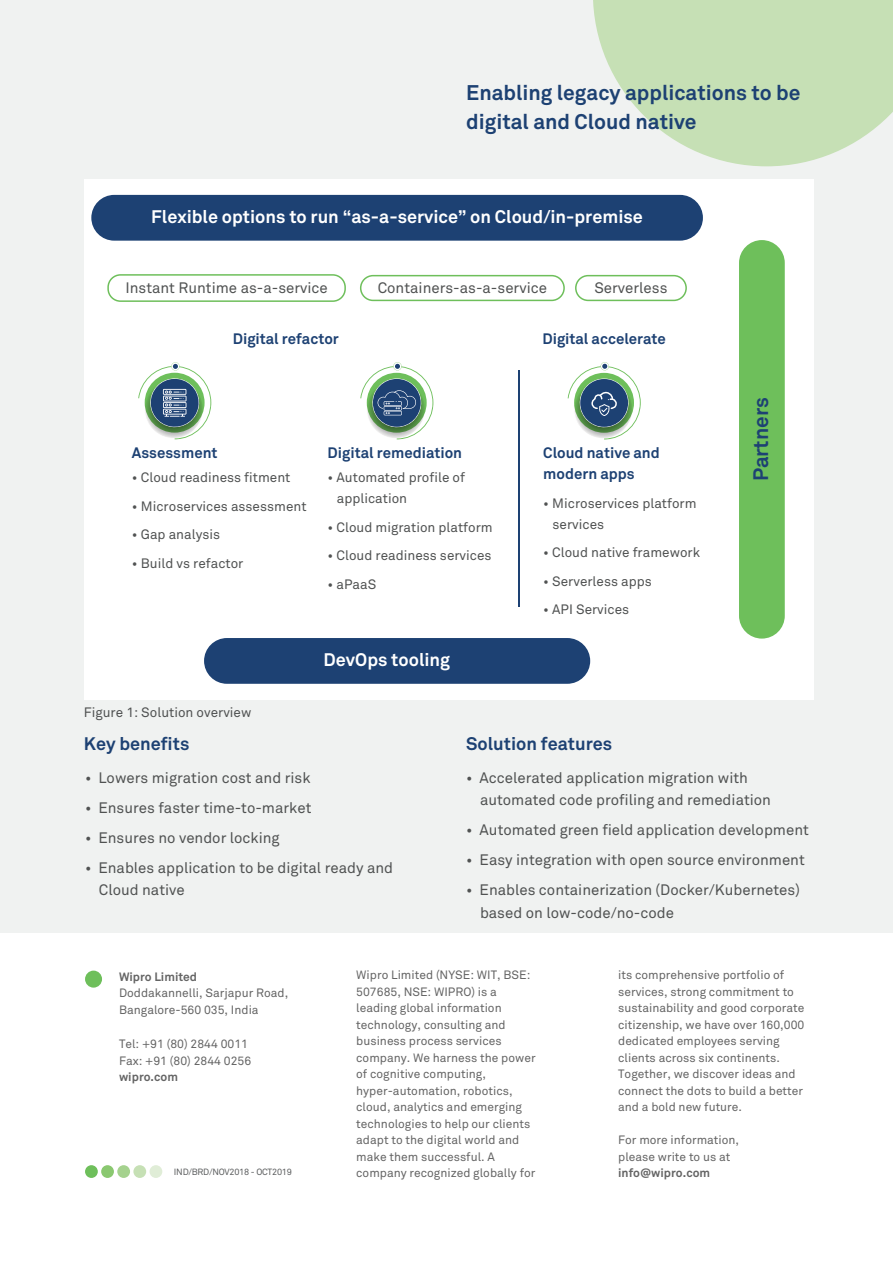
<style>
.page{position:relative;width:893px;height:1263px;background:#fff}
.page>*{position:absolute;margin:0;border:0;box-sizing:border-box;transform-origin:0 0}
.t1{font:700 21px/28.5px "Wipro Akkurat";color:#1d4173}
.t2{font:700 20.85px "Wipro Akkurat";color:#1d4173}
.t3{font:700 18px "Wipro Akkurat";color:#fff}
.t4{font:700 18px "Wipro Akkurat";color:#1d4173}
.t5{font:15px/22.5px "Wipro Akkurat";color:#505252}
.t6{font:700 15px/21px "Wipro Akkurat";color:#1d4173}
.t7{font:13.5px/21px "Wipro Akkurat";color:#505252}
.t8{font:12px/16.5px "Wipro Akkurat";color:#646464}
.t9{font:700 12px "Wipro Akkurat";color:#646464}
.t10{font:9px "Wipro Akkurat";letter-spacing:-.025em;color:#5d5f60}
</style>
<div class="page">
<div style="left:0;top:0;width:893px;height:933px;background:#f0f2f1"></div>
<div style="left:85px;top:1165px;width:13px;height:13px;background:#6ebf5b;border-radius:50%"></div>
<div style="left:101px;top:1165px;width:13px;height:13px;background:#8ac870;border-radius:50%"></div>
<div style="left:117px;top:1165px;width:13px;height:13px;background:#a5d28e;border-radius:50%"></div>
<div style="left:133px;top:1165px;width:13px;height:13px;background:#c6e0b5;border-radius:50%"></div>
<div style="left:150px;top:1165px;width:12px;height:13px;background:#e0edd7;border-radius:50%"></div>
<div style="left:85px;top:970px;width:17px;height:18px;background:#6ebf5b;border-radius:50%"></div>
<svg style="left:593px;top:0;width:300px;height:166px;fill:#c6e0b5"></svg>
<div style="left:84px;top:179px;width:730px;height:521px;background:#fff"></div>
<div style="left:91px;top:195px;width:612px;height:46px;background:#1d4173;border-radius:23px"></div>
<div style="left:204px;top:638px;width:386px;height:46px;background:#1d4173;border-radius:23px"></div>
<div style="left:107px;top:274px;width:239px;height:28px;border:2px solid #6ebf5b;border-radius:12px"></div>
<div style="left:360px;top:275px;width:205px;height:26px;border:2px solid #6ebf5b;border-radius:12px"></div>
<div style="left:575px;top:275px;width:112px;height:26px;border:2px solid #6ebf5b;border-radius:12px"></div>
<svg style="left:568px;top:362px;width:73px;height:77px"></svg>
<svg style="left:360px;top:362px;width:73px;height:77px"></svg>
<svg style="left:138px;top:362px;width:73px;height:77px"></svg>
<hr style="left:519px;top:370px;width:1px;height:237px;background:#1d4173">
<div style="left:739px;top:240px;width:46px;height:399px;background:#6ebf5b;border-radius:23px"></div>
<h1 class="t1" style="left:466px;top:78px;width:336px">Enabling legacy applications to be digital and Cloud native</h1>
<h3 class="t3" style="left:151px;top:206px;width:493px">Flexible options to run “as-a-service” on Cloud/in-premise</h3>
<p class="t5" style="left:125px;top:276px;width:204px">Instant Runtime as-a-service</p>
<p class="t5" style="left:378px;top:276px;width:171px">Containers-as-a-service</p>
<p class="t5" style="left:594px;top:276px;width:75px">Serverless</p>
<p class="t6" style="left:233px;top:328px;width:108px">Digital refactor</p>
<p class="t6" style="left:542px;top:328px;width:125px">Digital accelerate</p>
<p class="t6" style="left:132px;top:442px;width:87px">Assessment</p>
<p class="t7" style="left:132px;top:467px;width:160px">• Cloud readiness fitment</p>
<p class="t7" style="left:132px;top:495px;width:176px">• Microservices assessment</p>
<p class="t7" style="left:132px;top:524px;width:90px">• Gap analysis</p>
<p class="t7" style="left:132px;top:552px;width:113px">• Build vs refactor</p>
<p class="t6" style="left:328px;top:442px;width:136px">Digital remediation</p>
<p class="t7" style="left:337px;top:467px;width:130px;text-indent:-9px">• Automated profile of application</p>
<p class="t7" style="left:328px;top:516px;width:167px">• Cloud migration platform</p>
<p class="t7" style="left:328px;top:545px;width:165px">• Cloud readiness services</p>
<p class="t7" style="left:328px;top:573px;width:50px">• aPaaS</p>
<p class="t7" style="left:84px;top:702px;width:169px">Figure 1: Solution overview</p>
<h3 class="t3" style="left:324px;top:648px;width:128px">DevOps tooling</h3>
<p class="t6" style="left:543px;top:442px;width:118px">Cloud native and modern apps</p>
<p class="t7" style="left:553px;top:492px;width:146px;text-indent:-9px">• Microservices platform services</p>
<p class="t7" style="left:543px;top:542px;width:158px">• Cloud native framework</p>
<p class="t7" style="left:543px;top:570px;width:110px">• Serverless apps</p>
<p class="t7" style="left:543px;top:599px;width:87px">• API Services</p>
<h2 class="t2" style="left:748px;top:481px;width:86px;rotate:-90deg">Partners</h2>
<h3 class="t4" style="left:84px;top:733px;width:107px">Key benefits</h3>
<p class="t5" style="left:85px;top:766px;width:227px">• Lowers migration cost and risk</p>
<p class="t5" style="left:85px;top:796px;width:228px">• Ensures faster time-to-market</p>
<p class="t5" style="left:85px;top:826px;width:196px">• Ensures no vendor locking</p>
<p class="t5" style="left:99px;top:856px;width:296px;text-indent:-14px">• Enables application to be digital ready and<br>Cloud native</p>
<h3 class="t4" style="left:466px;top:733px;width:147px">Solution features</h3>
<p class="t5" style="left:480px;top:766px;width:293px;text-indent:-14px">• Accelerated application migration with automated code profiling and remediation</p>
<p class="t5" style="left:466px;top:819px;width:344px">• Automated green field application development</p>
<p class="t5" style="left:466px;top:849px;width:340px">• Easy integration with open source environment</p>
<p class="t5" style="left:480px;top:879px;width:321px;text-indent:-14px">• Enables containerization (Docker/Kubernetes) based on low-code/no-code</p>
<p class="t9" style="left:119px;top:969px;width:80px">Wipro Limited</p>
<p class="t8" style="left:119px;top:985px;width:171px">Doddakannelli, Sarjapur Road,<br>Bangalore-560 035, India</p>
<p class="t8" style="left:119px;top:1036px;width:134px">Tel: +91 (80) 2844 0011<br>Fax: +91 (80) 2844 0256</p>
<p class="t9" style="left:119px;top:1070px;width:60px">wipro.com</p>
<p class="t10" style="left:174px;top:1167px;width:120px">IND/BRD/NOV2018 - OCT2019</p>
<p class="t8" style="left:356px;top:967px;width:181px">Wipro Limited (NYSE: WIT, BSE:<br>507685, NSE: WIPRO) is a leading global information technology, consulting and business process services company. We harness the power of cognitive computing, hyper-automation, robotics, cloud, analytics and emerging technologies to help our clients adapt to the digital world and make them successful. A company recognized globally for</p>
<p class="t8" style="left:618px;top:967px;width:188px">its comprehensive portfolio of services, strong commitment to sustainability and good corporate citizenship, we have over 160,000 dedicated employees serving clients across six continents.<br>Together, we discover ideas and connect the dots to build a better and a bold new future.</p>
<p class="t8" style="left:618px;top:1132px;width:122px">For more information, please write to us at</p>
<p class="t9" style="left:618px;top:1166px;width:94px">info@wipro.com</p>
</div>
